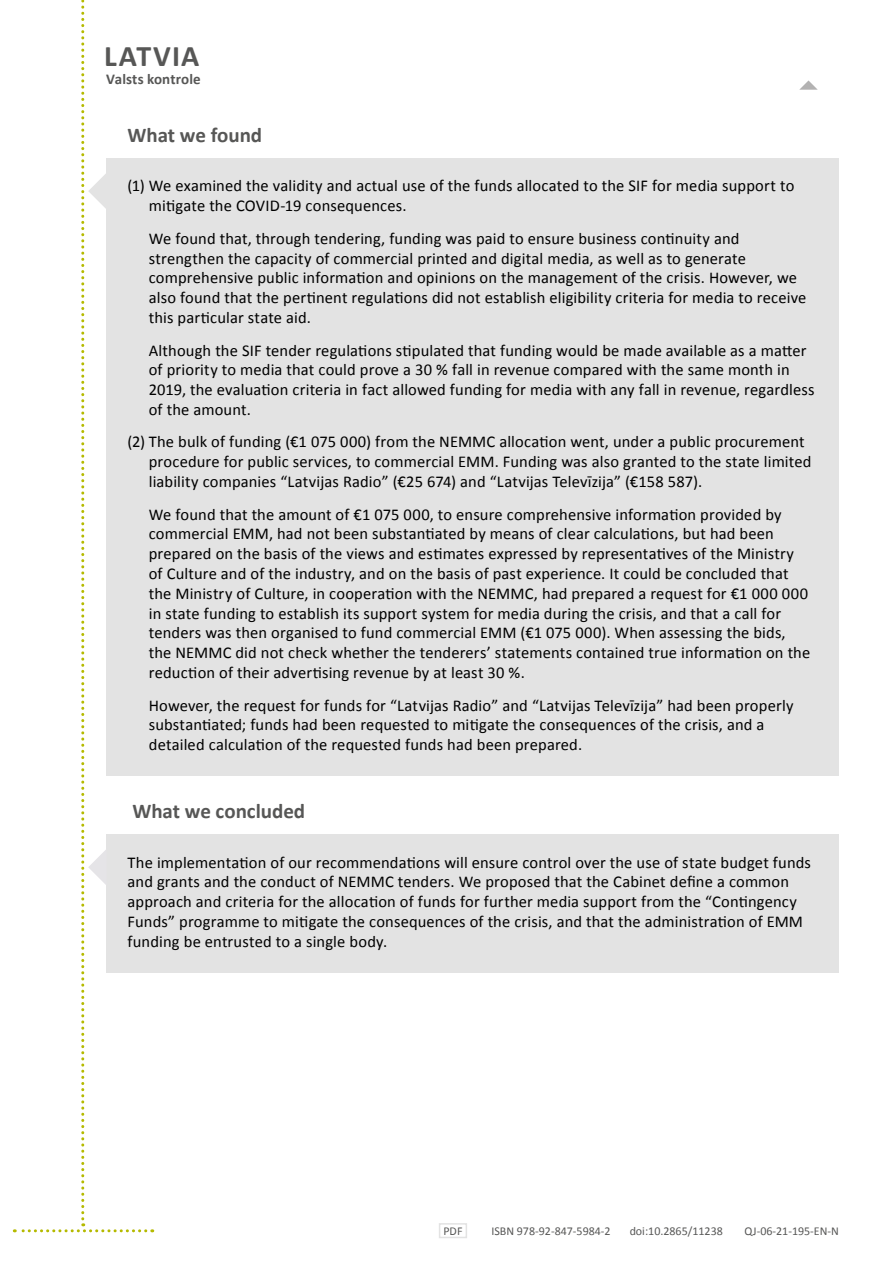
<style>
.page{position:relative;width:893px;height:1263px;background:#fff}
.page>*{position:absolute;margin:0;border:0;box-sizing:border-box;transform-origin:0 0}
.Country-Second{font:700 30px "Calibri";letter-spacing:.035em;color:#575756}
.t1{font:700 21px "Calibri";letter-spacing:-.005em;color:#575756}
.P_numbering{font:16.5px/19.8px "Calibri";letter-spacing:.01em;color:#000}
.SaiName_Second{font:700 15px "Calibri";letter-spacing:.005em;color:#575756}
.Identifiers{font:12px "Calibri";color:#575756}
</style>
<div class="page">
<div style="left:106px;top:158px;width:733px;height:79px;background:#e3e3e3"></div>
<div style="left:106px;top:210px;width:733px;height:138px;background:#e3e3e3"></div>
<div style="left:106px;top:322px;width:733px;height:118px;background:#e3e3e3"></div>
<div style="left:106px;top:414px;width:733px;height:98px;background:#e3e3e3"></div>
<div style="left:106px;top:486px;width:733px;height:217px;background:#e3e3e3"></div>
<div style="left:106px;top:677px;width:733px;height:99px;background:#e3e3e3"></div>
<div style="left:106px;top:834px;width:733px;height:138px;background:#e3e3e3"></div>
<svg style="left:14px;top:0;width:132px;height:1232px"></svg>
<svg style="left:799px;top:80px;width:19px;height:10px"></svg>
<div style="left:439px;top:1223px;width:28px;height:15px;border:2px solid #e3e3e3"></div>
<p class="Country-Second" style="left:104px;top:38px;width:97px">LATVIA</p>
<p class="SaiName_Second" style="left:106px;top:70px;width:96px">Valsts kontrole</p>
<h2 class="t1" style="left:128px;top:122px;width:136px">What we found</h2>
<p class="P_numbering" style="left:149px;top:175px;width:647px;text-indent:-21px">(1) We examined the validity and actual use of the funds allocated to the SIF for media support to mitigate the COVID-19 consequences.</p>
<p class="P_numbering" style="left:149px;top:228px;width:659px">We found that, through tendering, funding was paid to ensure business continuity and strengthen the capacity of commercial printed and digital media, as well as to generate comprehensive public information and opinions on the management of the crisis. However, we also found that the pertinent regulations did not establish eligibility criteria for media to receive this particular state aid.</p>
<p class="P_numbering" style="left:149px;top:339px;width:667px">Although the SIF tender regulations stipulated that funding would be made available as a matter of priority to media that could prove a 30 % fall in revenue compared with the same month in 2019, the evaluation criteria in fact allowed funding for media with any fall in revenue, regardless of the amount.</p>
<p class="P_numbering" style="left:149px;top:431px;width:664px;text-indent:-21px">(2) The bulk of funding (€1 075 000) from the NEMMC allocation went, under a public procurement procedure for public services, to commercial EMM. Funding was also granted to the state limited liability companies “Latvijas Radio” (€25 674) and “Latvijas Televīzija” (€158 587).</p>
<p class="P_numbering" style="left:149px;top:503px;width:663px">We found that the amount of €1 075 000, to ensure comprehensive information provided by commercial EMM, had not been substantiated by means of clear calculations, but had been prepared on the basis of the views and estimates expressed by representatives of the Ministry of Culture and of the industry, and on the basis of past experience. It could be concluded that the Ministry of Culture, in cooperation with the NEMMC, had prepared a request for €1 000 000 in state funding to establish its support system for media during the crisis, and that a call for tenders was then organised to fund commercial EMM (€1 075 000). When assessing the bids, the NEMMC did not check whether the tenderers’ statements contained true information on the reduction of their advertising revenue by at least 30 %.</p>
<p class="P_numbering" style="left:149px;top:694px;width:646px">However, the request for funds for “Latvijas Radio” and “Latvijas Televīzija” had been properly substantiated; funds had been requested to mitigate the consequences of the crisis, and a detailed calculation of the requested funds had been prepared.</p>
<h2 class="t1" style="left:133px;top:798px;width:174px">What we concluded</h2>
<p class="P_numbering" style="left:128px;top:851px;width:685px">The implementation of our recommendations will ensure control over the use of state budget funds and grants and the conduct of NEMMC tenders. We proposed that the Cabinet define a common approach and criteria for the allocation of funds for further media support from the “Contingency Funds” programme to mitigate the consequences of the crisis, and that the administration of EMM funding be entrusted to a single body.</p>
<p class="Identifiers" style="left:443px;top:1224px;width:21px">PDF</p>
<p class="Identifiers" style="left:491px;top:1224px;width:121px">ISBN 978-92-847-5984-2</p>
<p class="Identifiers" style="left:630px;top:1224px;width:95px">doi:10.2865/11238</p>
<p class="Identifiers" style="left:744px;top:1224px;width:96px">QJ-06-21-195-EN-N</p>
</div>
